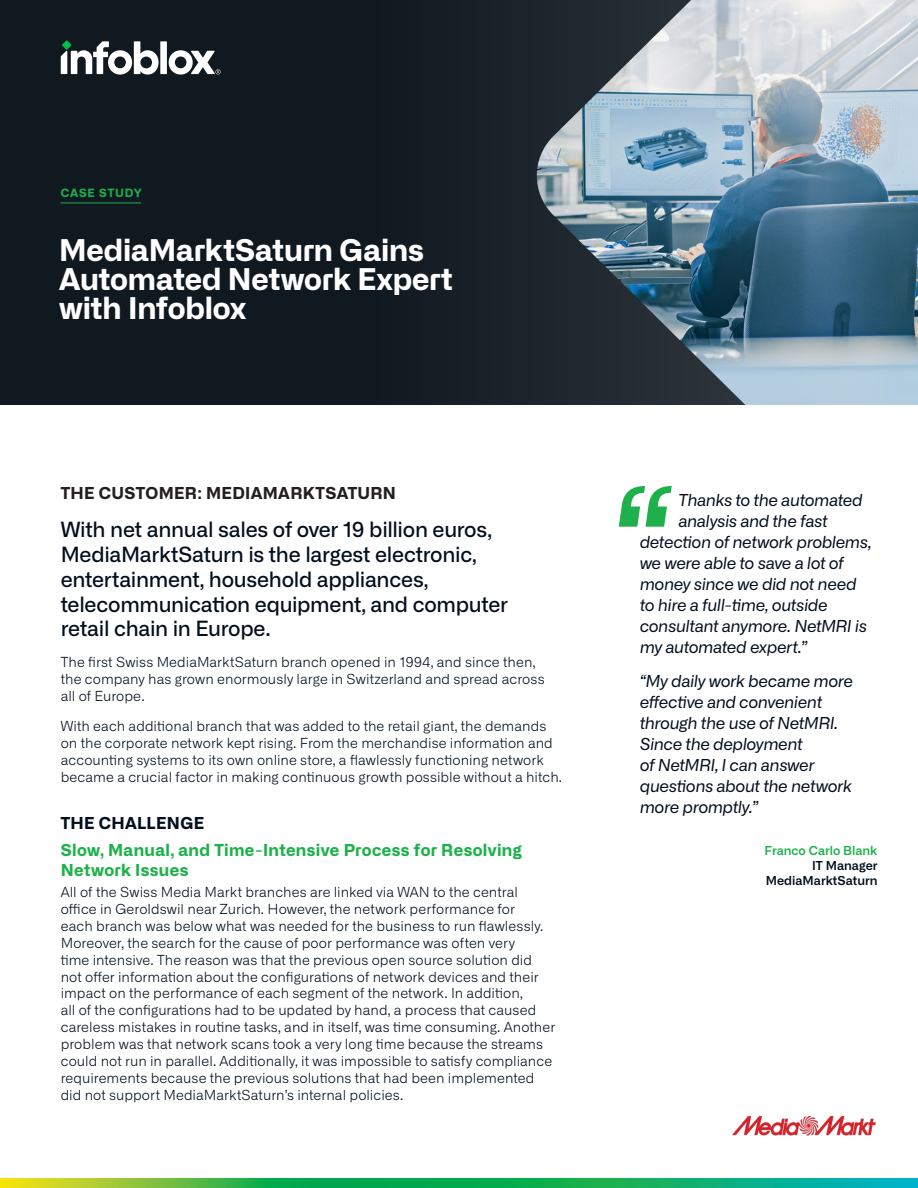
<style>
.page{position:relative;width:918px;height:1188px;background:#fff}
.page>*{position:absolute;margin:0;border:0;box-sizing:border-box;transform-origin:0 0}
.Title{font:700 30px/28.8px "Alliance No.2";letter-spacing:-.005em;color:#fff}
.Intro_sub_title{font:500 21px/24.8px "Alliance No.1";letter-spacing:-.015em;color:#030f1e}
.quote{font:italic 16.5px/21px "Alliance No.1";letter-spacing:-.025em;color:#030f1e}
.Heading_Level_1{font:700 16.5px/20.2px "Alliance No.2";letter-spacing:.02em;color:#1eb14b}
.Intro_Title{font:700 16.5px "Alliance No.2";letter-spacing:.02em;color:#231f20}
.Section{font:700 16.5px "Alliance No.2";letter-spacing:.015em;color:#030f1e}
.Body_text{font:300 13.8px/17px "Alliance No.1";letter-spacing:.005em;color:#030f1e}
.Quote-Designation{font:600 12.3px/14.9px "Alliance No.1";color:#030f1e;text-align:right}
.Quote_-_Name{font:600 12.3px "Alliance No.1";color:#1eb14b}
.t1{font:700 11.55px "Alliance No.2";letter-spacing:.065em;color:#1eb14b}
</style>
<div class="page">
<svg style="left:0;top:1179px;width:918px;height:9px"></svg>
<div style="left:0;top:0;width:918px;height:405px;background:#101820"></div>
<img style="left:535px;top:0;width:383px;height:405px">
<div style="left:160px;top:41px;width:7px;height:33px;background:#fff"></div>
<svg style="left:169px;top:50px;width:52px;height:24px"></svg>
<svg style="left:61px;top:41px;width:98px;height:33px"></svg>
<hr style="left:61px;top:203px;width:80px;height:1px;background:#1eb14b">
<svg style="left:619px;top:486px;width:53px;height:41px"></svg>
<img style="left:732px;top:1115px;width:144px;height:21px">
<p class="t1" style="left:61px;top:185px;width:83px">CASE STUDY</p>
<p class="Title" style="left:59px;top:236px;width:395px">MediaMarktSaturn Gains<br>Automated Network Expert with Infoblox</p>
<p class="Intro_Title" style="left:61px;top:482px;width:337px">THE CUSTOMER: MEDIAMARKTSATURN</p>
<p class="Intro_sub_title" style="left:61px;top:517px;width:449px">With net annual sales of over 19 billion euros, MediaMarktSaturn is the largest electronic, entertainment, household appliances, telecommunication equipment, and computer retail chain in Europe.</p>
<p class="Body_text" style="left:61px;top:653px;width:485px">The first Swiss MediaMarktSaturn branch opened in 1994, and since then, the company has grown enormously large in Switzerland and spread across all of Europe.</p>
<p class="Body_text" style="left:61px;top:718px;width:503px">With each additional branch that was added to the retail giant, the demands on the corporate network kept rising. From the merchandise information and accounting systems to its own online store, a flawlessly functioning network became a crucial factor in making continuous growth possible without a hitch.</p>
<p class="Section" style="left:61px;top:812px;width:145px">THE CHALLENGE</p>
<p class="Heading_Level_1" style="left:61px;top:840px;width:463px">Slow, Manual, and Time-Intensive Process for Resolving<br>Network Issues</p>
<p class="Body_text" style="left:61px;top:884px;width:496px">All of the Swiss Media Markt branches are linked via WAN to the central office in Geroldswil near Zurich. However, the network performance for<br>each branch was below what was needed for the business to run flawlessly.<br>Moreover, the search for the cause of poor performance was often very<br>time intensive. The reason was that the previous open source solution did not offer information about the configurations of network devices and their impact on the performance of each segment of the network. In addition,<br>all of the configurations had to be updated by hand, a process that caused careless mistakes in routine tasks, and in itself, was time consuming. Another problem was that network scans took a very long time because the streams could not run in parallel. Additionally, it was impossible to satisfy compliance requirements because the previous solutions that had been implemented did not support MediaMarktSaturn’s internal policies.</p>
<p class="quote" style="left:678px;top:489px;width:186px">Thanks to the automated</p>
<p class="quote" style="left:678px;top:510px;width:151px">analysis and the fast</p>
<p class="quote" style="left:640px;top:531px;width:233px">detection of network problems,</p>
<p class="quote" style="left:640px;top:552px;width:206px">we were able to save a lot of</p>
<p class="quote" style="left:640px;top:573px;width:218px">money since we did not need</p>
<p class="quote" style="left:640px;top:594px;width:189px">to hire a full-time, outside</p>
<p class="quote" style="left:640px;top:615px;width:229px">consultant anymore. NetMRI is</p>
<p class="quote" style="left:640px;top:636px;width:169px">my automated expert.”</p>
<p class="quote" style="left:640px;top:671px;width:215px">“My daily work became more effective and convenient through the use of NetMRI.<br>Since the deployment<br>of NetMRI, I can answer questions about the network more promptly.”</p>
<p class="Quote_-_Name" style="left:764px;top:843px;width:115px">Franco Carlo Blank</p>
<p class="Quote-Designation" style="left:766px;top:858px;width:113px">IT Manager<br>MediaMarktSaturn</p>
</div>
